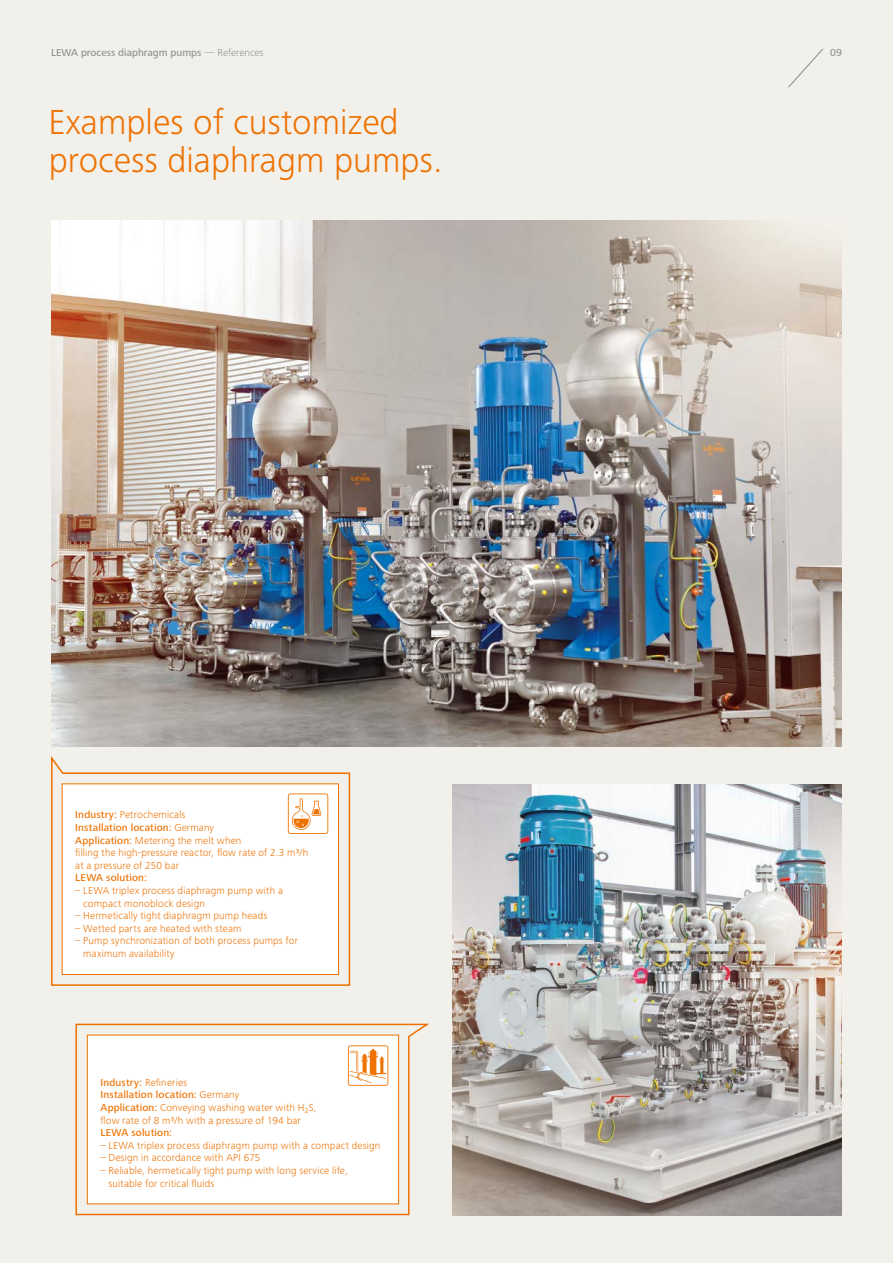
<style>
.page{position:relative;width:893px;height:1263px;background:#f2f0ea}
.page>*{position:absolute;margin:0;border:0;box-sizing:border-box;transform-origin:0 0}
.t1{font:300 36px/38.2px "Frutiger Next LTW1 G";color:#ee7203}
.t2{font:300 10.5px/12.6px "Frutiger Next LTW1 G";letter-spacing:.015em;color:#ee7203}
.t3{font:500 10.5px "Frutiger Next LTW1 G";color:#929292}
.t4{font:500 10.5px "Frutiger Next LTW1 G";letter-spacing:.015em;color:#ee7203}
.s1{font-weight:300}
.s2{font-weight:500}
</style>
<div class="page">
<img style="left:51px;top:220px;width:791px;height:526px">
<img style="left:453px;top:784px;width:389px;height:431px">
<svg style="left:788px;top:49px;width:36px;height:39px"></svg>
<svg style="left:51px;top:756px;width:300px;height:230px"></svg>
<svg style="left:288px;top:793px;width:40px;height:41px"></svg>
<div style="left:289px;top:794px;width:38px;height:39px;background:#fff;border-radius:2px"></div>
<svg style="left:292px;top:798px;width:29px;height:32px"></svg>
<svg style="left:75px;top:1023px;width:354px;height:193px"></svg>
<svg style="left:348px;top:1045px;width:40px;height:41px"></svg>
<div style="left:349px;top:1046px;width:38px;height:39px;background:#fff;border-radius:2px"></div>
<svg style="left:349px;top:1049px;width:37px;height:34px"></svg>
<p class="t3" style="left:51px;top:47px;width:214px">LEWA process diaphragm pumps <span class="s1">— References</span></p>
<p class="t3" style="left:830px;top:47px;width:13px">09</p>
<h1 class="t1" style="left:49px;top:103px;width:395px">Examples of customized process diaphragm pumps.</h1>
<p class="t2" style="left:75px;top:809px;width:235px"><span class="s2">Industry:</span> Petrochemicals<br><span class="s2">Installation location:</span> Germany<br><span class="s2">Application:</span> Metering the melt when<br>filling the high-pressure reactor, flow rate of 2.3 m3/h at a pressure of 250 bar</p>
<p class="t4" style="left:75px;top:872px;width:73px">LEWA solution:</p>
<p class="t2" style="left:83px;top:884px;width:201px;text-indent:-8px">– LEWA triplex process diaphragm pump with a compact monoblock design</p>
<p class="t2" style="left:75px;top:909px;width:194px">– Hermetically tight diaphragm pump heads</p>
<p class="t2" style="left:75px;top:922px;width:168px">– Wetted parts are heated with steam</p>
<p class="t2" style="left:83px;top:935px;width:216px;text-indent:-8px">– Pump synchronization of both process pumps for maximum availability</p>
<p class="t2" style="left:100px;top:1076px;width:218px"><span class="s2">Industry:</span> Refineries<br><span class="s2">Installation location:</span> Germany<br><span class="s2">Application:</span> Conveying washing water with H₂S, flow rate of 8 m3/h with a pressure of 194 bar</p>
<p class="t4" style="left:100px;top:1127px;width:73px">LEWA solution:</p>
<p class="t2" style="left:100px;top:1139px;width:281px">– LEWA triplex process diaphragm pump with a compact design</p>
<p class="t2" style="left:100px;top:1151px;width:161px">– Design in accordance with API 675</p>
<p class="t2" style="left:108px;top:1164px;width:241px;text-indent:-8px">– Reliable, hermetically tight pump with long service life, suitable for critical fluids</p>
</div>
